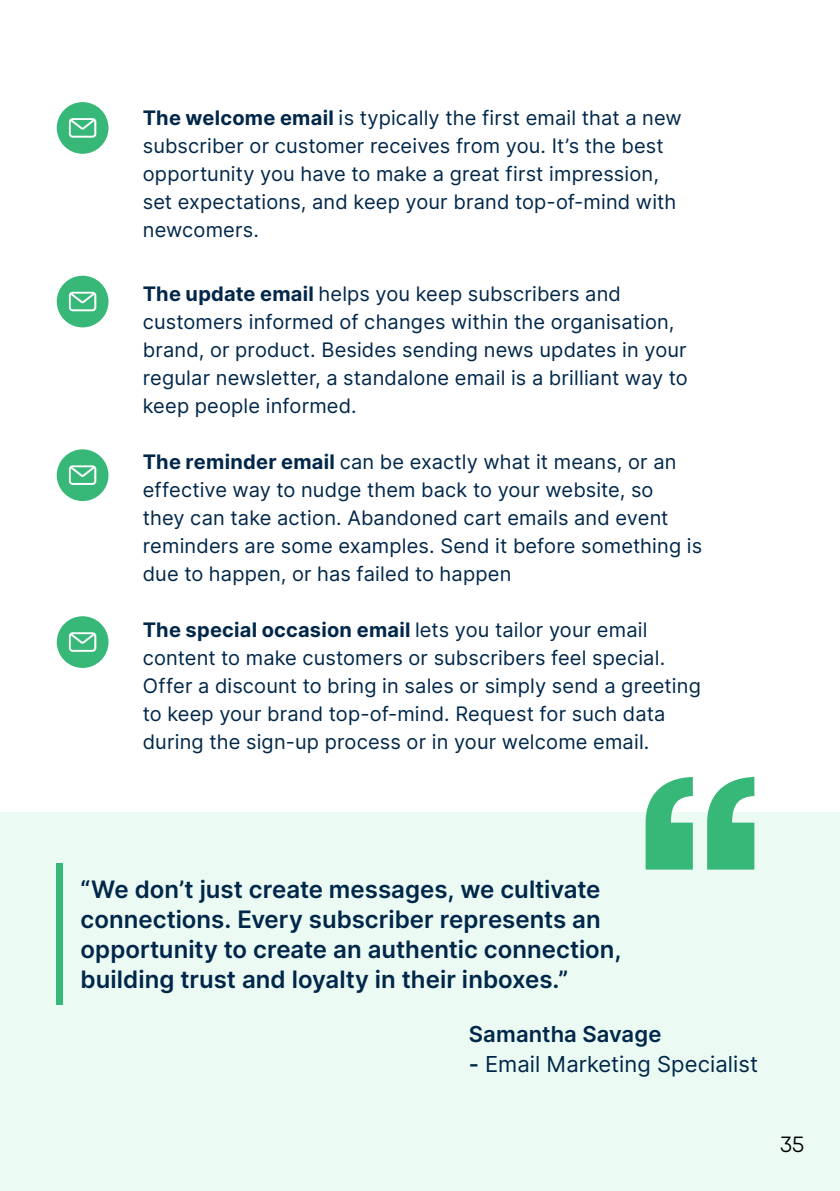
<style>
.page{position:relative;width:840px;height:1191px;background:#fff}
.page>*{position:absolute;margin:0;border:0;box-sizing:border-box;transform-origin:0 0}
.t1{font:600 24px/30px "Inter";color:#00274a}
.t2{font:22px "Inter";letter-spacing:.005em;color:#00274a}
.t3{font:600 22px "Inter";letter-spacing:.005em;color:#00274a}
.t4{font:22px "Qanelas";color:#000}
.t5{font:20px/28px "Inter";letter-spacing:.01em;color:#00274a}
.s1{font-weight:700}
.s2{font-family:"Source Sans Pro";font-size:22px}
.s3{font-weight:600}
</style>
<div class="page">
<div style="left:57px;top:102px;width:51px;height:52px;background:#37b879;border-radius:50%"></div>
<svg style="left:69px;top:118px;width:27px;height:20px"></svg>
<div style="left:57px;top:276px;width:51px;height:51px;background:#37b879;border-radius:50%"></div>
<svg style="left:69px;top:292px;width:27px;height:19px"></svg>
<div style="left:57px;top:449px;width:51px;height:52px;background:#37b879;border-radius:50%"></div>
<svg style="left:69px;top:465px;width:27px;height:20px"></svg>
<div style="left:57px;top:616px;width:51px;height:52px;background:#37b879;border-radius:50%"></div>
<svg style="left:69px;top:632px;width:27px;height:20px"></svg>
<div style="left:0;top:813px;width:839px;height:378px;background:#ebfaf3"></div>
<div style="left:57px;top:863px;width:6px;height:141px;background:#37b879"></div>
<svg style="left:645px;top:777px;width:109px;height:92px"></svg>
<p class="t5" style="left:143px;top:103px;width:540px"><span class="s1">The welcome email</span> <span class="s2">i</span>s typically the first email that a new subscriber or customer receives from you. It’s the best opportunity you have to make a great first impression, set expectations, and keep your brand top-of-mind with newcomers.</p>
<p class="t5" style="left:143px;top:279px;width:546px"><span class="s1">The update email</span> helps you keep subscribers and customers informed of changes within the organisation, brand, or product. Besides sending news updates in your regular newsletter, a standalone email is a brilliant way to keep people informed.</p>
<p class="t5" style="left:143px;top:447px;width:560px"><span class="s1">The reminder email</span> can be exactly what it means, or an effective way to nudge them back to your website, so<br>they can take action. Abandoned cart emails and event reminders are some examples. Send it before something is due to happen, or has failed to happen</p>
<p class="t5" style="left:143px;top:615px;width:559px"><span class="s1">The special occasion email</span> lets you tailor your email content to make customers or subscribers feel special.<br>Offer a discount to bring in sales or simply send a greeting to keep your brand top-of-mind. Request for such data during the sign-up process or in your welcome email.</p>
<p class="t1" style="left:81px;top:874px;width:542px">“We don’t just create messages, we cultivate connections. Every subscriber represents an opportunity to create an authentic connection, building trust and loyalty in their inboxes.”</p>
<p class="t3" style="left:468px;top:1017px;width:194px">Samantha Savage</p>
<p class="t2" style="left:468px;top:1048px;width:290px"><span class="s3">-</span> Email Marketing Specialist</p>
<p class="t4" style="left:780px;top:1130px;width:25px">35</p>
</div>
